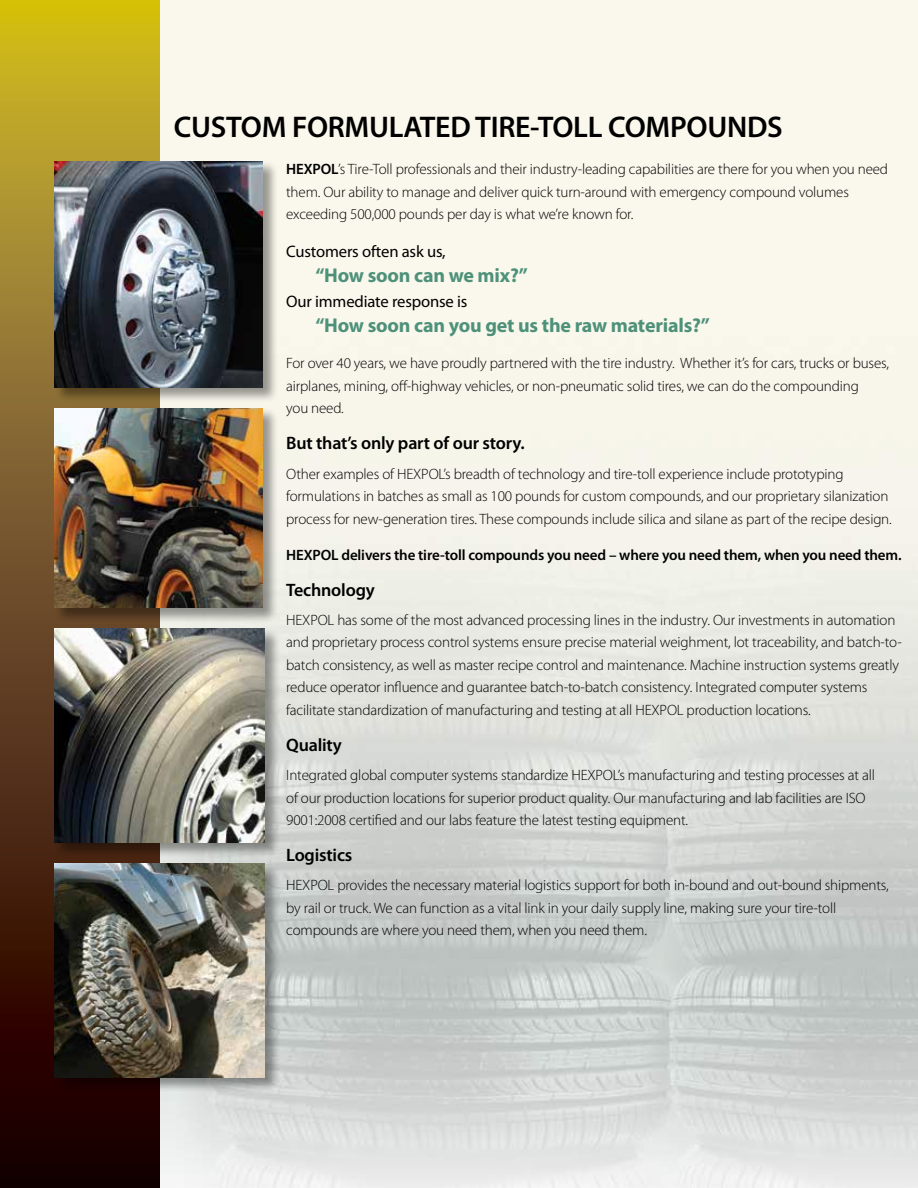
<style>
.page{position:relative;width:918px;height:1188px;background:#fff}
.page>*{position:absolute;margin:0;border:0;box-sizing:border-box;transform-origin:0 0}
.t1{font:600 30px "Myriad Pro";letter-spacing:-.01em;color:#000}
.t2{font:700 19.95px "Myriad Pro";letter-spacing:-.01em;color:#4e917a}
.t3{font:600 18px "Myriad Pro";letter-spacing:-.01em;color:#000}
.t4{font:16.65px "Myriad Pro";letter-spacing:-.01em;color:#000}
.t5{font:300 15px/22.5px "Myriad Pro";letter-spacing:-.01em;color:#000}
.t6{font:600 15px "Myriad Pro";letter-spacing:-.01em;color:#000}
.s1{font-weight:600}
</style>
<div class="page">
<img style="left:160px;top:1px;width:758px;height:1187px">
<svg style="left:0;top:0;width:160px;height:1188px;background:#76591b"></svg>
<div style="left:54px;top:161px;width:225px;height:242px;background:#000;opacity:.4"></div>
<img style="left:55px;top:161px;width:208px;height:226px">
<div style="left:54px;top:407px;width:225px;height:216px;background:#000;opacity:.4"></div>
<img style="left:55px;top:408px;width:208px;height:200px">
<div style="left:54px;top:628px;width:227px;height:230px;background:#000;opacity:.4"></div>
<img style="left:55px;top:629px;width:210px;height:213px">
<div style="left:54px;top:863px;width:227px;height:230px;background:#000;opacity:.4"></div>
<img style="left:55px;top:863px;width:210px;height:214px">
<h1 class="t1" style="left:174px;top:108px;width:610px">CUSTOM FORMULATED TIRE-TOLL COMPOUNDS</h1>
<p class="t5" style="left:286px;top:158px;width:603px"><span class="s1">HEXPOL</span>’s Tire-Toll professionals and their industry-leading capabilities are there for you when you need them. Our ability to manage and deliver quick turn-around with emergency compound volumes exceeding 500,000 pounds per day is what we’re known for.</p>
<p class="t4" style="left:286px;top:242px;width:161px">Customers often ask us,</p>
<h2 class="t2" style="left:315px;top:263px;width:214px">“How soon can we mix?”</h2>
<p class="t4" style="left:286px;top:292px;width:183px">Our immediate response is</p>
<h2 class="t2" style="left:315px;top:313px;width:396px">“How soon can you get us the raw materials?”</h2>
<p class="t5" style="left:286px;top:352px;width:604px">For over 40 years, we have proudly partnered with the tire industry. Whether it’s for cars, trucks or buses, airplanes, mining, off-highway vehicles, or non-pneumatic solid tires, we can do the compounding<br>you need.</p>
<p class="t3" style="left:286px;top:432px;width:240px">But that’s only part of our story.</p>
<p class="t5" style="left:286px;top:463px;width:607px">Other examples of HEXPOL’s breadth of technology and tire-toll experience include prototyping formulations in batches as small as 100 pounds for custom compounds, and our proprietary silanization process for new-generation tires. These compounds include silica and silane as part of the recipe design.</p>
<p class="t6" style="left:286px;top:545px;width:617px">HEXPOL delivers the tire-toll compounds you need – where you need them, when you need them.</p>
<p class="t3" style="left:286px;top:578px;width:90px">Technology</p>
<p class="t5" style="left:286px;top:609px;width:617px">HEXPOL has some of the most advanced processing lines in the industry. Our investments in automation and proprietary process control systems ensure precise material weighment, lot traceability, and batch-to&shy;batch consistency, as well as master recipe control and maintenance. Machine instruction systems greatly reduce operator influence and guarantee batch-to-batch consistency. Integrated computer systems facilitate standardization of manufacturing and testing at all HEXPOL production locations.</p>
<p class="t3" style="left:286px;top:733px;width:57px">Quality</p>
<p class="t5" style="left:286px;top:764px;width:590px">Integrated global computer systems standardize HEXPOL’s manufacturing and testing processes at all of our production locations for superior product quality. Our manufacturing and lab facilities are ISO<br>9001:2008 certified and our labs feature the latest testing equipment.</p>
<p class="t3" style="left:286px;top:844px;width:68px">Logistics</p>
<p class="t5" style="left:286px;top:874px;width:604px">HEXPOL provides the necessary material logistics support for both in-bound and out-bound shipments, by rail or truck. We can function as a vital link in your daily supply line, making sure your tire-toll compounds are where you need them, when you need them.</p>
</div>
